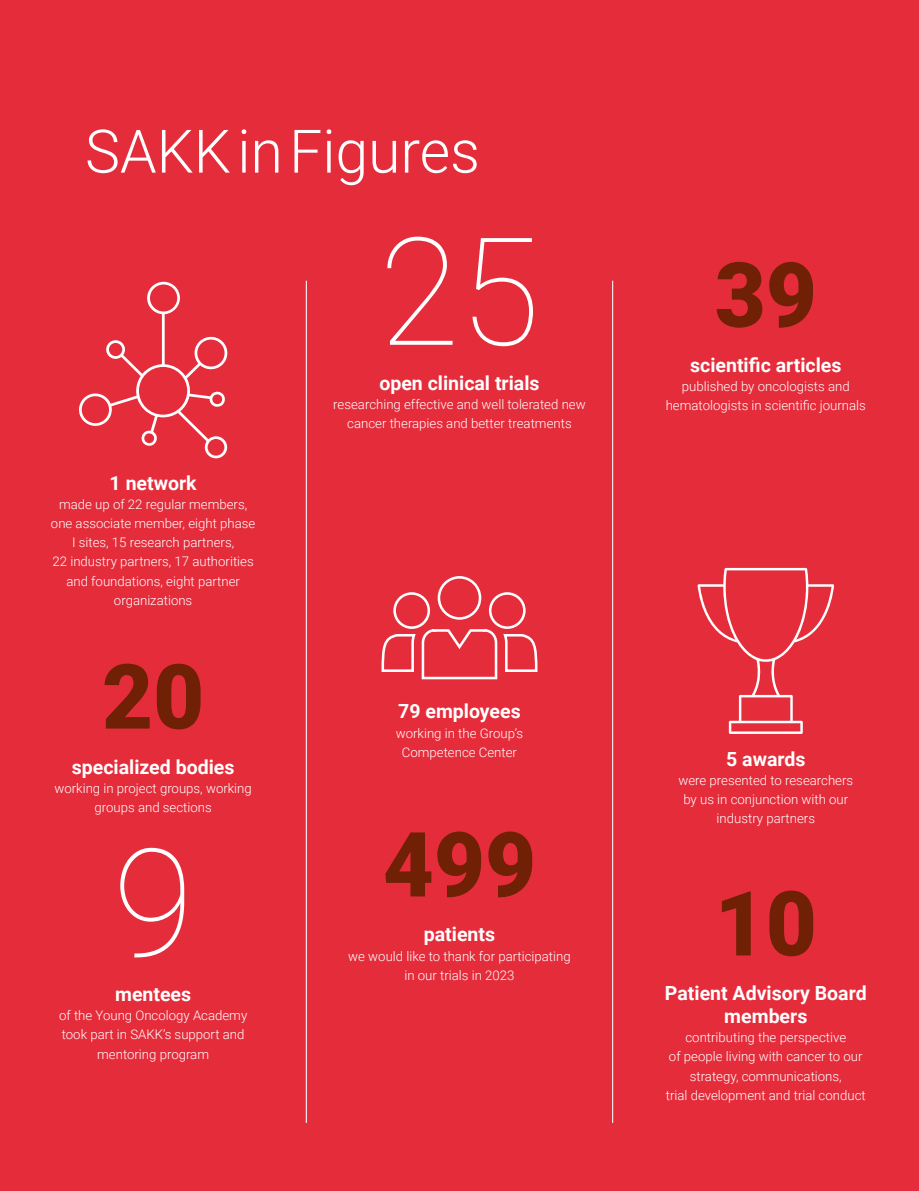
<style>
.page{position:relative;width:919px;height:1191px;background:#fff}
.page>*{position:absolute;margin:0;border:0;box-sizing:border-box;transform-origin:0 0}
.Grundtext{font:100 150px "Roboto";color:#fff}
.Grundtext-2{font:900 90px "Roboto";color:#6f2005}
.Grundtext-3{font:300 60px "Roboto";color:#fff}
.Lead{font:700 19.5px/22.5px "Roboto";color:#fff;text-align:center}
.Grundtext_zentriert_negativ{font:300 13.2px/19.2px "Roboto";color:#fff;text-align:center}
</style>
<div class="page">
<div style="left:0;top:0;width:918px;height:1191px;background:#e52c3b"></div>
<svg style="left:79px;top:281px;width:149px;height:178px"></svg>
<svg style="left:697px;top:567px;width:137px;height:167px"></svg>
<hr style="left:306px;top:281px;width:1px;height:842px;background:#fff">
<hr style="left:612px;top:281px;width:1px;height:842px;background:#fff">
<div style="left:393px;top:592px;width:37px;height:37px;border:3px solid #fff;border-radius:50%"></div>
<div style="left:489px;top:592px;width:36px;height:37px;border:3px solid #fff;border-radius:50%"></div>
<svg style="left:381px;top:628px;width:157px;height:52px"></svg>
<div style="left:437px;top:576px;width:44px;height:43px;border:3px solid #fff;border-radius:50%"></div>
<p class="Grundtext-3" style="left:85px;top:109px;width:396px">SAKK in Figures</p>
<p class="Lead" style="left:110px;top:470px;width:88px">1 network</p>
<p class="Grundtext_zentriert_negativ" style="left:51px;top:494px;width:206px">made up of 22 regular members, one associate member, eight phase<br>I sites, 15 research partners,<br>22 industry partners, 17 authorities and foundations, eight partner organizations</p>
<p class="Grundtext-2" style="left:102px;top:633px;width:104px">20</p>
<p class="Lead" style="left:72px;top:754px;width:164px">specialized bodies</p>
<p class="Grundtext_zentriert_negativ" style="left:54px;top:778px;width:199px">working in project groups, working groups and sections</p>
<p class="Grundtext" style="left:113px;top:797px;width:82px">9</p>
<p class="Lead" style="left:115px;top:982px;width:78px">mentees</p>
<p class="Grundtext_zentriert_negativ" style="left:59px;top:1005px;width:190px">of the Young Oncology Academy took part in SAKK’s support and mentoring program</p>
<p class="Grundtext" style="left:379px;top:186px;width:162px">25</p>
<p class="Lead" style="left:379px;top:371px;width:162px">open clinical trials</p>
<p class="Grundtext_zentriert_negativ" style="left:333px;top:394px;width:254px">researching effective and well tolerated new cancer therapies and better treatments</p>
<p class="Lead" style="left:398px;top:699px;width:124px">79 employees</p>
<p class="Grundtext_zentriert_negativ" style="left:396px;top:723px;width:129px">working in the Group’s<br>Competence Center</p>
<p class="Grundtext-2" style="left:383px;top:801px;width:155px">499</p>
<p class="Lead" style="left:424px;top:922px;width:73px">patients</p>
<p class="Grundtext_zentriert_negativ" style="left:348px;top:946px;width:224px">we would like to thank for participating in our trials in 2023</p>
<p class="Grundtext-2" style="left:714px;top:232px;width:104px">39</p>
<p class="Lead" style="left:690px;top:353px;width:153px">scientific articles</p>
<p class="Grundtext_zentriert_negativ" style="left:665px;top:376px;width:202px">published by oncologists and hematologists in scientific journals</p>
<p class="Lead" style="left:726px;top:747px;width:81px">5 awards</p>
<p class="Grundtext_zentriert_negativ" style="left:678px;top:770px;width:176px">were presented to researchers by us in conjunction with our industry partners</p>
<p class="Grundtext-2" style="left:714px;top:860px;width:104px">10</p>
<p class="Lead" style="left:665px;top:981px;width:203px">Patient Advisory Board members</p>
<p class="Grundtext_zentriert_negativ" style="left:665px;top:1027px;width:201px">contributing the perspective<br>of people living with cancer to our strategy, communications,<br>trial development and trial conduct</p>
</div>
